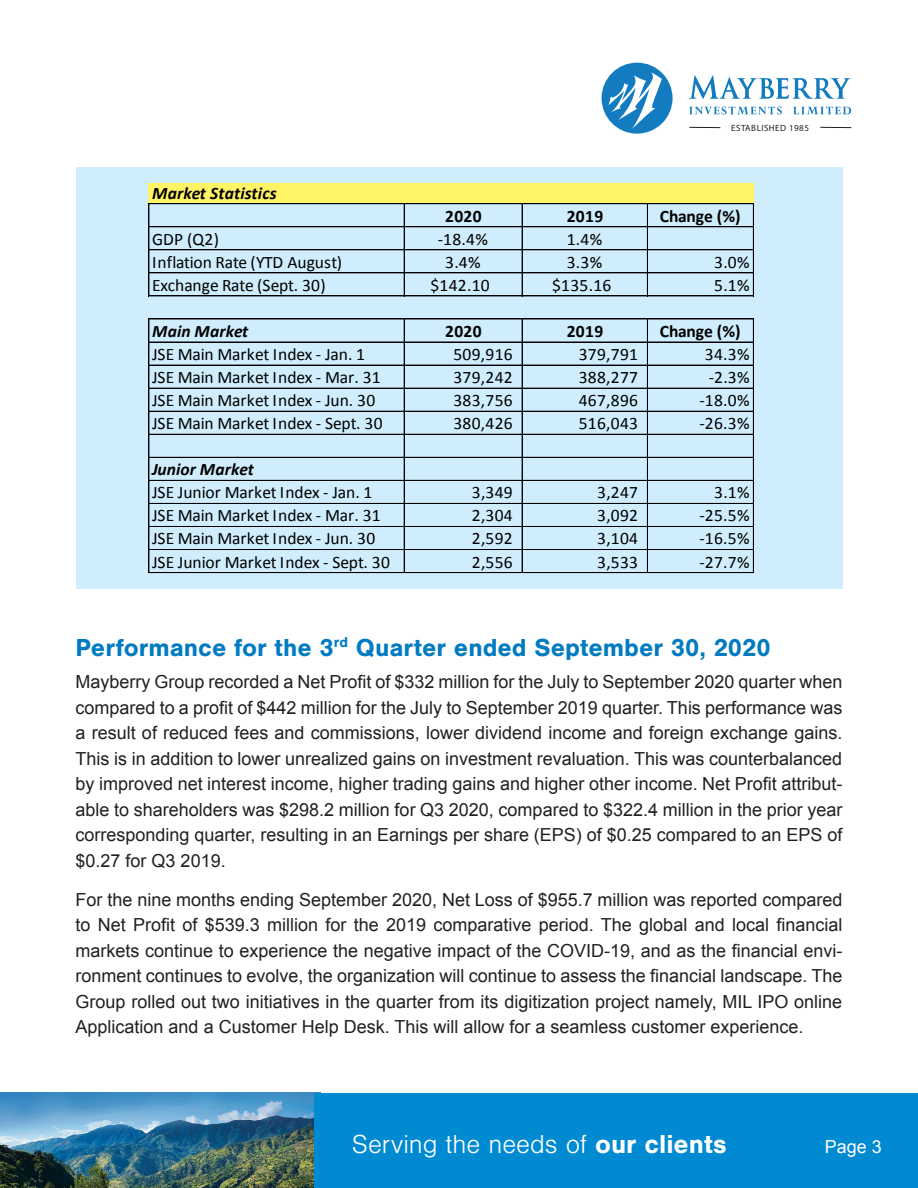
<style>
.page{position:relative;width:918px;height:1188px;background:#fff}
.page>*{position:absolute;margin:0;border:0;box-sizing:border-box;transform-origin:0 0}
.t1{font:300 27px "Nimbus San";color:#fff}
.t2{font:700 25.5px "Nimbus San";color:#007bc1}
.t3{font:18px/25.5px "Arial";color:#231f20;text-align:justify}
.t4{font:18px "Arial";color:#fff}
.t5{font:17.55px "Calibri";color:#000}
.t6{font:italic 700 17.55px "Calibri";letter-spacing:.005em;color:#000}
.t7{font:700 17.55px "Calibri";letter-spacing:.02em;color:#000}
.t8{font:9px "Myriad Pro";letter-spacing:.05em;color:#231f20}
.s1{font-weight:700}
</style>
<div class="page">
<div style="left:76px;top:167px;width:766px;height:421px;background:#cfedfc"></div>
<svg style="left:689px;top:75px;width:161px;height:24px"></svg>
<svg style="left:689px;top:107px;width:162px;height:7px"></svg>
<div style="left:602px;top:63px;width:71px;height:71px;background:#137cc1;border-radius:50%"></div>
<svg style="left:608px;top:72px;width:54px;height:57px"></svg>
<hr style="left:689px;top:127px;width:31px;height:1px;background:#231f20">
<hr style="left:820px;top:127px;width:31px;height:1px;background:#231f20">
<img style="left:0;top:1093px;width:314px;height:95px">
<div style="left:314px;top:1093px;width:604px;height:95px;background:#008ad1"></div>
<svg style="left:149px;top:183px;width:605px;height:159px"></svg>
<hr style="left:149px;top:203px;width:605px;height:1px;background:#000">
<hr style="left:149px;top:226px;width:605px;height:1px;background:#000">
<hr style="left:149px;top:249px;width:605px;height:1px;background:#000">
<hr style="left:149px;top:272px;width:605px;height:1px;background:#000">
<hr style="left:148px;top:203px;width:1px;height:93px;background:#000">
<hr style="left:404px;top:204px;width:1px;height:92px;background:#000">
<hr style="left:522px;top:204px;width:1px;height:92px;background:#000">
<hr style="left:647px;top:204px;width:1px;height:92px;background:#000">
<hr style="left:149px;top:295px;width:605px;height:1px;background:#000">
<hr style="left:753px;top:204px;width:1px;height:92px;background:#000">
<hr style="left:149px;top:319px;width:605px;height:1px;background:#000">
<hr style="left:149px;top:342px;width:605px;height:1px;background:#000">
<hr style="left:149px;top:365px;width:605px;height:1px;background:#000">
<hr style="left:149px;top:388px;width:605px;height:1px;background:#000">
<hr style="left:149px;top:411px;width:605px;height:1px;background:#000">
<hr style="left:149px;top:434px;width:605px;height:1px;background:#000">
<hr style="left:149px;top:457px;width:605px;height:1px;background:#000">
<hr style="left:149px;top:480px;width:605px;height:1px;background:#000">
<hr style="left:149px;top:503px;width:605px;height:1px;background:#000">
<hr style="left:149px;top:526px;width:605px;height:1px;background:#000">
<hr style="left:149px;top:549px;width:605px;height:1px;background:#000">
<hr style="left:148px;top:319px;width:1px;height:254px;background:#000">
<hr style="left:404px;top:319px;width:1px;height:254px;background:#000">
<hr style="left:522px;top:319px;width:1px;height:254px;background:#000">
<hr style="left:647px;top:319px;width:1px;height:254px;background:#000">
<hr style="left:149px;top:572px;width:605px;height:1px;background:#000">
<hr style="left:753px;top:319px;width:1px;height:254px;background:#000">
<p class="t6" style="left:152px;top:182px;width:126px">Market Statistics</p>
<p class="t8" style="left:731px;top:122px;width:79px">ESTABLISHED 1985</p>
<p class="t7" style="left:445px;top:205px;width:38px">2020</p>
<p class="t7" style="left:567px;top:205px;width:38px">2019</p>
<p class="t7" style="left:660px;top:205px;width:82px">Change (%)</p>
<p class="t5" style="left:152px;top:228px;width:68px">GDP (Q2)</p>
<p class="t5" style="left:438px;top:228px;width:52px">-18.4%</p>
<p class="t5" style="left:567px;top:228px;width:37px">1.4%</p>
<p class="t5" style="left:152px;top:251px;width:192px">Inflation Rate (YTD August)</p>
<p class="t5" style="left:445px;top:251px;width:37px">3.4%</p>
<p class="t5" style="left:567px;top:251px;width:37px">3.3%</p>
<p class="t5" style="left:714px;top:251px;width:37px">3.0%</p>
<p class="t5" style="left:152px;top:274px;width:175px">Exchange Rate (Sept. 30)</p>
<p class="t5" style="left:430px;top:274px;width:61px">$142.10</p>
<p class="t5" style="left:552px;top:274px;width:61px">$135.16</p>
<p class="t5" style="left:714px;top:274px;width:37px">5.1%</p>
<p class="t6" style="left:152px;top:320px;width:98px">Main Market</p>
<p class="t7" style="left:445px;top:320px;width:38px">2020</p>
<p class="t7" style="left:567px;top:320px;width:38px">2019</p>
<p class="t7" style="left:660px;top:320px;width:82px">Change (%)</p>
<p class="t5" style="left:152px;top:343px;width:215px">JSE Main Market Index - Jan. 1</p>
<p class="t5" style="left:453px;top:343px;width:61px">509,916</p>
<p class="t5" style="left:579px;top:343px;width:61px">379,791</p>
<p class="t5" style="left:705px;top:343px;width:46px">34.3%</p>
<p class="t5" style="left:152px;top:366px;width:230px">JSE Main Market Index - Mar. 31</p>
<p class="t5" style="left:453px;top:366px;width:61px">379,242</p>
<p class="t5" style="left:579px;top:366px;width:61px">388,277</p>
<p class="t5" style="left:709px;top:366px;width:42px">-2.3%</p>
<p class="t5" style="left:152px;top:389px;width:225px">JSE Main Market Index - Jun. 30</p>
<p class="t5" style="left:453px;top:389px;width:61px">383,756</p>
<p class="t5" style="left:579px;top:389px;width:61px">467,896</p>
<p class="t5" style="left:699px;top:389px;width:52px">-18.0%</p>
<p class="t5" style="left:152px;top:412px;width:232px">JSE Main Market Index - Sept. 30</p>
<p class="t5" style="left:453px;top:412px;width:61px">380,426</p>
<p class="t5" style="left:579px;top:412px;width:61px">516,043</p>
<p class="t5" style="left:699px;top:412px;width:52px">-26.3%</p>
<p class="t6" style="left:152px;top:458px;width:103px">Junior Market</p>
<p class="t5" style="left:152px;top:481px;width:222px">JSE Junior Market Index - Jan. 1</p>
<p class="t5" style="left:472px;top:481px;width:42px">3,349</p>
<p class="t5" style="left:597px;top:481px;width:42px">3,247</p>
<p class="t5" style="left:714px;top:481px;width:37px">3.1%</p>
<p class="t5" style="left:152px;top:504px;width:230px">JSE Main Market Index - Mar. 31</p>
<p class="t5" style="left:472px;top:504px;width:42px">2,304</p>
<p class="t5" style="left:597px;top:504px;width:42px">3,092</p>
<p class="t5" style="left:699px;top:504px;width:52px">-25.5%</p>
<p class="t5" style="left:152px;top:528px;width:225px">JSE Main Market Index - Jun. 30</p>
<p class="t5" style="left:472px;top:528px;width:42px">2,592</p>
<p class="t5" style="left:597px;top:528px;width:42px">3,104</p>
<p class="t5" style="left:699px;top:528px;width:52px">-16.5%</p>
<p class="t5" style="left:152px;top:551px;width:239px">JSE Junior Market Index - Sept. 30</p>
<p class="t5" style="left:472px;top:551px;width:42px">2,556</p>
<p class="t5" style="left:597px;top:551px;width:42px">3,533</p>
<p class="t5" style="left:699px;top:551px;width:52px">-27.7%</p>
<h2 class="t2" style="left:76px;top:633px;width:697px">Performance for the 3<sup>rd</sup> Quarter ended September 30, 2020</h2>
<p class="t3" style="left:76px;top:669px;width:768px">Mayberry Group recorded a Net Profit of $332 million for the July to September 2020 quarter when compared to a profit of $442 million for the July to September 2019 quarter. This performance was a result of reduced fees and commissions, lower dividend income and foreign exchange gains.<br>This is in addition to lower unrealized gains on investment revaluation. This was counterbalanced by improved net interest income, higher trading gains and higher other income. Net Profit attribut&shy;able to shareholders was $298.2 million for Q3 2020, compared to $322.4 million in the prior year corresponding quarter, resulting in an Earnings per share (EPS) of $0.25 compared to an EPS of $0.27 for Q3 2019.</p>
<p class="t3" style="left:76px;top:887px;width:768px">For the nine months ending September 2020, Net Loss of $955.7 million was reported compared to Net Profit of $539.3 million for the 2019 comparative period. The global and local financial markets continue to experience the negative impact of the COVID-19, and as the financial envi&shy;ronment continues to evolve, the organization will continue to assess the financial landscape. The Group rolled out two initiatives in the quarter from its digitization project namely, MIL IPO online Application and a Customer Help Desk. This will allow for a seamless customer experience.</p>
<h1 class="t1" style="left:352px;top:1130px;width:376px">Serving the needs of <span class="s1">our clients</span></h1>
<p class="t4" style="left:825px;top:1135px;width:59px">Page 3</p>
</div>
